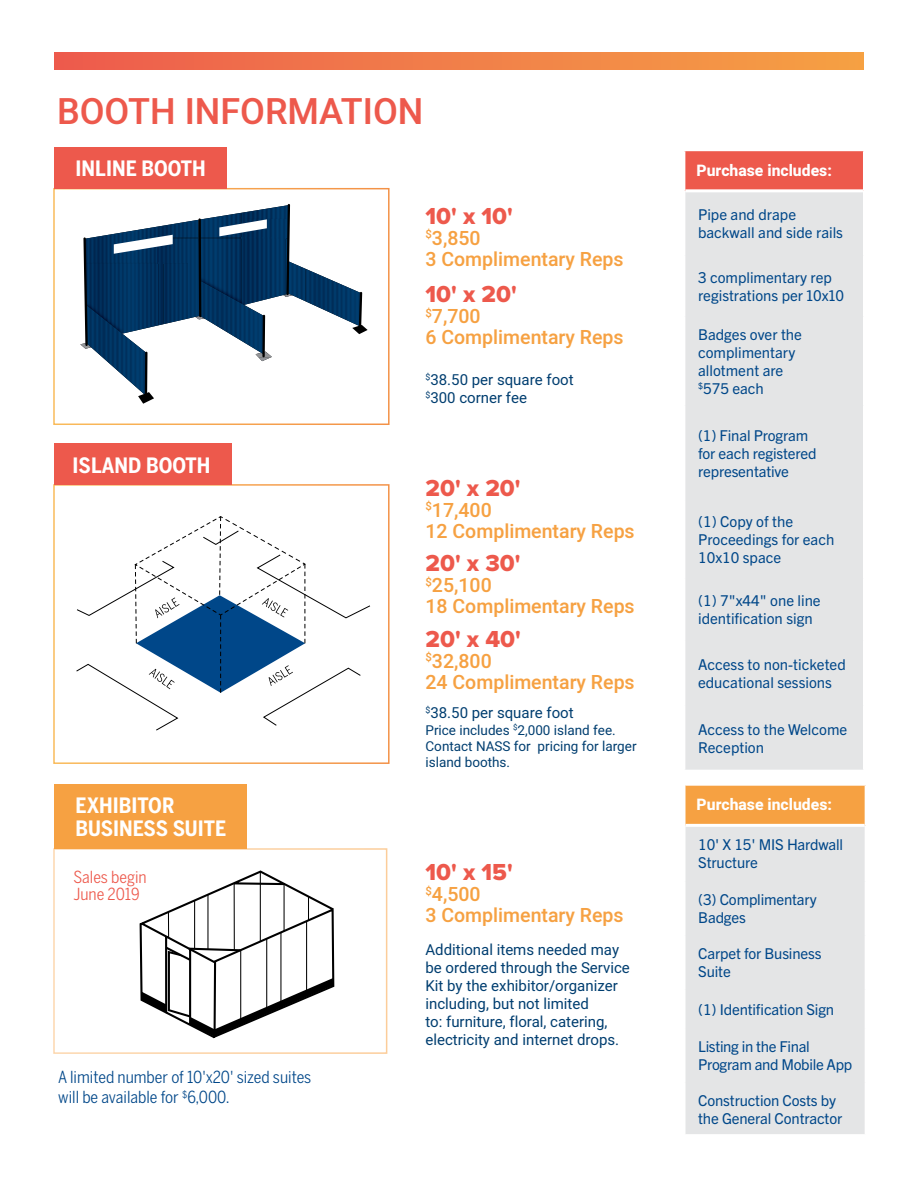
<style>
.page{position:relative;width:918px;height:1188px;background:#fff}
.page>*{position:absolute;margin:0;border:0;box-sizing:border-box;transform-origin:0 0}
.t1{font:500 36px "Heebo";color:#ed594c}
.t2{font:24px "Proxima Nova Extrabld";color:#ed594c}
.t3{font:700 21px/22.6px "Benton Sans Cond";color:#fff}
.t4{font:500 19.5px/21px "Heebo";color:#f6a142}
.t5{font:16.5px/19.8px "Benton Sans Cond";color:#004789}
.t6{font:16.5px/17.9px "Benton Sans Cond";color:#ed594c}
.t7{font:800 15.75px "Heebo";color:#fff}
.t8{font:15px/18px "Trade Gothic Next LT Pro";color:#004789}
.t9{font:15px/18px "Heebo";color:#003e70}
.t10{font:15px/18px "Trade Gothic Next LT Pro";letter-spacing:-.02em;color:#004789}
.t11{font:13.5px/16.2px "Heebo";color:#003e70}
</style>
<div class="page">
<div style="left:53px;top:848px;width:334px;height:206px;border:2px solid #fccd9a"></div>
<div style="left:53px;top:484px;width:337px;height:280px;border:2px solid #fff"></div>
<div style="left:53px;top:188px;width:337px;height:237px;border:2px solid #fff"></div>
<svg style="left:139px;top:870px;width:196px;height:169px"></svg>
<div style="left:54px;top:784px;width:192px;height:64px;background:#f6a142"></div>
<svg style="left:80px;top:204px;width:288px;height:200px"></svg>
<div style="left:54px;top:148px;width:173px;height:41px;background:#ed594c"></div>
<svg style="left:76px;top:589px;width:295px;height:142px"></svg>
<svg style="left:134px;top:516px;width:172px;height:177px"></svg>
<div style="left:54px;top:444px;width:177px;height:41px;background:#ed594c"></div>
<div style="left:685px;top:150px;width:179px;height:41px;background:#ed594c"></div>
<div style="left:685px;top:192px;width:178px;height:578px;background:#e4e5e6"></div>
<hr style="left:684px;top:150px;width:180px;height:1px;background:#fff">
<hr style="left:863px;top:151px;width:1px;height:40px;background:#fff">
<hr style="left:685px;top:189px;width:178px;height:3px;background:#fff">
<div style="left:685px;top:785px;width:180px;height:40px;background:#f6a142"></div>
<div style="left:686px;top:827px;width:179px;height:307px;background:#e4e5e6"></div>
<hr style="left:684px;top:784px;width:182px;height:2px;background:#fff">
<hr style="left:684px;top:786px;width:2px;height:39px;background:#fff">
<hr style="left:686px;top:824px;width:179px;height:3px;background:#fff">
<div style="left:54px;top:52px;width:810px;height:18px;background:linear-gradient(to right,#ed5c4d,#f5a144)"></div>
<h1 class="t1" style="left:57px;top:86px;width:368px">BOOTH INFORMATION</h1>
<h3 class="t3" style="left:76px;top:157px;width:132px">INLINE BOOTH</h3>
<h3 class="t3" style="left:73px;top:454px;width:139px">ISLAND BOOTH</h3>
<h3 class="t3" style="left:76px;top:794px;width:152px">EXHIBITOR<br>BUSINESS SUITE</h3>
<p class="t6" style="left:73px;top:867px;width:75px">Sales begin<br>June 2019</p>
<p class="t5" style="left:58px;top:1067px;width:254px">A limited number of 10'x20' sized suites will be available for <sup>$</sup>6,000.</p>
<h2 class="t2" style="left:426px;top:202px;width:89px">10' x 10'</h2>
<h3 class="t4" style="left:426px;top:228px;width:200px"><sup>$</sup>3,850<br>3 Complimentary Reps</h3>
<h2 class="t2" style="left:426px;top:280px;width:93px">10' x 20'</h2>
<h3 class="t4" style="left:426px;top:306px;width:200px"><sup>$</sup>7,700<br>6 Complimentary Reps</h3>
<p class="t9" style="left:426px;top:370px;width:150px"><sup>$</sup>38.50 per square foot <sup>$</sup>300 corner fee</p>
<h2 class="t2" style="left:426px;top:474px;width:97px">20' x 20'</h2>
<h3 class="t4" style="left:426px;top:500px;width:211px"><sup>$</sup>17,400<br>12 Complimentary Reps</h3>
<h2 class="t2" style="left:426px;top:549px;width:97px">20' x 30'</h2>
<h3 class="t4" style="left:426px;top:575px;width:211px"><sup>$</sup>25,100<br>18 Complimentary Reps</h3>
<h2 class="t2" style="left:426px;top:625px;width:97px">20' x 40'</h2>
<h3 class="t4" style="left:426px;top:651px;width:211px"><sup>$</sup>32,800<br>24 Complimentary Reps</h3>
<p class="t9" style="left:426px;top:704px;width:150px"><sup>$</sup>38.50 per square foot</p>
<p class="t11" style="left:426px;top:722px;width:213px">Price includes <sup>$</sup>2,000 island fee.<br>Contact NASS for pricing for larger island booths.</p>
<h2 class="t2" style="left:426px;top:858px;width:89px">10' x 15'</h2>
<h3 class="t4" style="left:426px;top:884px;width:200px"><sup>$</sup>4,500<br>3 Complimentary Reps</h3>
<p class="t9" style="left:426px;top:941px;width:206px">Additional items needed may be ordered through the Service<br>Kit by the exhibitor/organizer including, but not limited<br>to: furniture, floral, catering, electricity and internet drops.</p>
<p class="t7" style="left:697px;top:159px;width:137px">Purchase includes:</p>
<p class="t8" style="left:698px;top:205px;width:146px">Pipe and drape backwall and side rails</p>
<p class="t8" style="left:698px;top:267px;width:147px">3 complimentary rep registrations per 10x10</p>
<p class="t8" style="left:698px;top:324px;width:105px">Badges over the complimentary allotment are <sup>$</sup>575 each</p>
<p class="t8" style="left:698px;top:426px;width:120px">(1) Final Program for each registered representative</p>
<p class="t8" style="left:698px;top:512px;width:138px">(1) Copy of the<br>Proceedings for each<br>10x10 space</p>
<p class="t8" style="left:698px;top:590px;width:124px">(1) 7"x44" one line identification sign</p>
<p class="t8" style="left:698px;top:654px;width:149px">Access to non-ticketed educational sessions</p>
<p class="t8" style="left:698px;top:719px;width:151px">Access to the Welcome<br>Reception</p>
<p class="t7" style="left:697px;top:794px;width:137px">Purchase includes:</p>
<p class="t8" style="left:698px;top:835px;width:146px">10' X 15' MIS Hardwall<br>Structure</p>
<p class="t8" style="left:698px;top:890px;width:120px">(3) Complimentary<br>Badges</p>
<p class="t8" style="left:698px;top:944px;width:125px">Carpet for Business<br>Suite</p>
<p class="t8" style="left:698px;top:999px;width:137px">(1) Identification Sign</p>
<p class="t10" style="left:698px;top:1037px;width:156px">Listing in the Final<br>Program and Mobile App</p>
<p class="t8" style="left:698px;top:1090px;width:146px">Construction Costs by the General Contractor</p>
</div>
